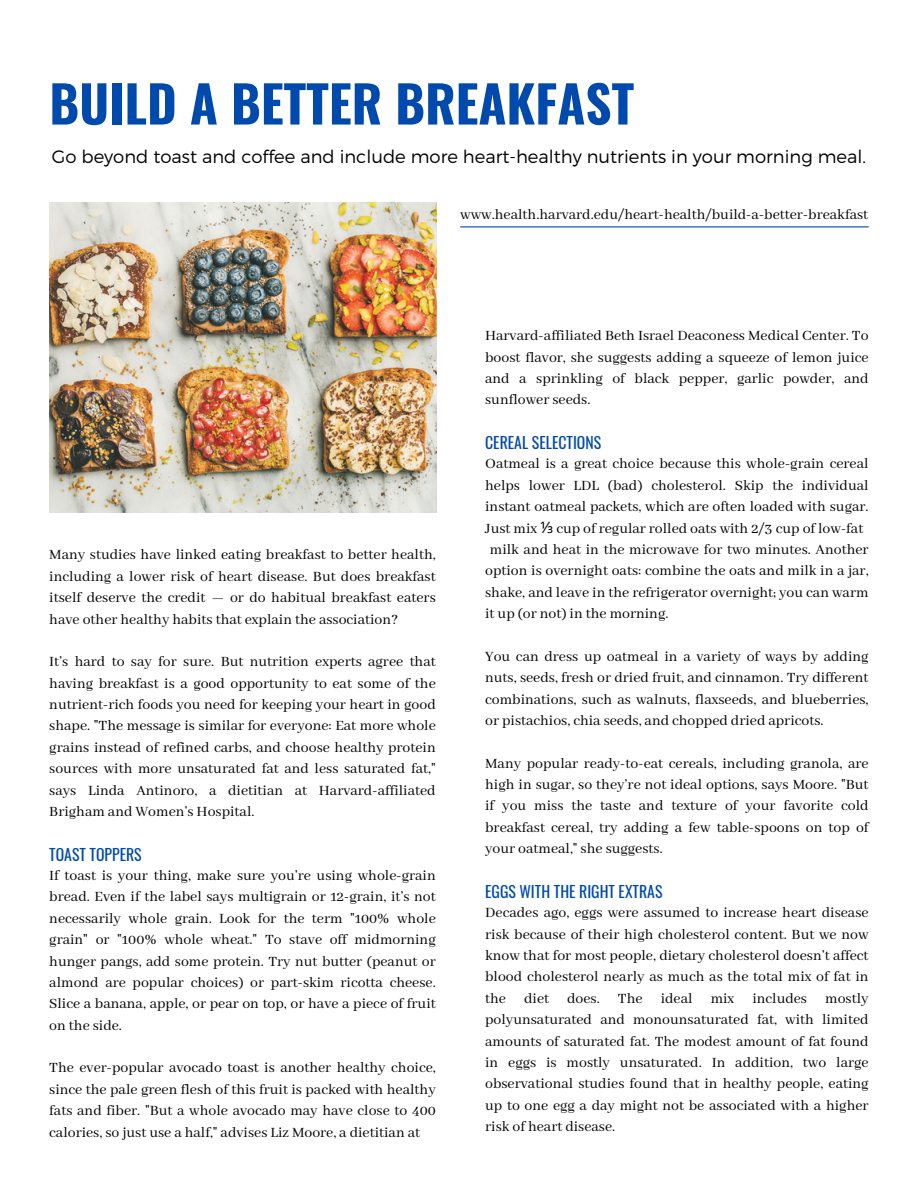
<style>
.page{position:relative;width:918px;height:1188px;background:#fff}
.page>*{position:absolute;margin:0;border:0;box-sizing:border-box;transform-origin:0 0}
.t1{font:700 50.85px "Oswald";color:#004aad}
.t2{font:300 18px "Montserrat";color:#000}
.t3{font:15.75px/21.3px "Abhaya Libre";color:#000;text-align:justify}
.t4{font:15.75px "Oswald";color:#004aad}
.s1{font-family:"Noto Sans"}
</style>
<div class="page">
<img style="left:49px;top:203px;width:387px;height:309px">
<hr style="left:460px;top:226px;width:409px;height:1px;background:#004aad">
<p class="t1" style="left:49px;top:64px;width:586px">BUILD A BETTER BREAKFAST</p>
<p class="t2" style="left:52px;top:145px;width:816px">Go beyond toast and coffee and include more heart-healthy nutrients in your morning meal.</p>
<p class="t3" style="left:460px;top:205px;width:409px">www.health.harvard.edu/heart-health/build-a-better-breakfast</p>
<p class="t3" style="left:49px;top:545px;width:388px">Many studies have linked eating breakfast to better health, including a lower risk of heart disease. But does breakfast itself deserve the credit — or do habitual breakfast eaters have other healthy habits that explain the association?</p>
<p class="t3" style="left:49px;top:652px;width:388px">It’s hard to say for sure. But nutrition experts agree that having breakfast is a good opportunity to eat some of the nutrient-rich foods you need for keeping your heart in good shape. "The message is similar for everyone: Eat more whole grains instead of refined carbs, and choose healthy protein sources with more unsaturated fat and less saturated fat," says Linda Antinoro, a dietitian at Harvard-affiliated Brigham and Women’s Hospital.</p>
<p class="t4" style="left:49px;top:842px;width:94px">TOAST TOPPERS</p>
<p class="t3" style="left:49px;top:865px;width:388px">If toast is your thing, make sure you’re using whole-grain bread. Even if the label says multigrain or 12-grain, it’s not necessarily whole grain. Look for the term "100% whole grain" or "100% whole wheat." To stave off midmorning hunger pangs, add some protein. Try nut butter (peanut or almond are popular choices) or part-skim ricotta cheese.<br>Slice a banana, apple, or pear on top, or have a piece of fruit on the side.</p>
<p class="t3" style="left:49px;top:1058px;width:388px">The ever-popular avocado toast is another healthy choice, since the pale green flesh of this fruit is packed with healthy fats and fiber. "But a whole avocado may have close to 400 calories, so just use a half," advises Liz Moore, a dietitian at</p>
<p class="t3" style="left:485px;top:326px;width:385px">Harvard-affiliated Beth Israel Deaconess Medical Center. To boost flavor, she suggests adding a squeeze of lemon juice and a sprinkling of black pepper, garlic powder, and sunflower seeds.</p>
<p class="t4" style="left:485px;top:431px;width:118px">CEREAL SELECTIONS</p>
<p class="t3" style="left:485px;top:454px;width:385px">Oatmeal is a great choice because this whole-grain cereal helps lower LDL (bad) cholesterol. Skip the individual instant oatmeal packets, which are often loaded with sugar.<br>Just mix <span class="s1">⅓</span> cup of regular rolled oats with 2/3 cup of low-fat</p>
<p class="t3" style="left:485px;top:539px;width:385px">milk and heat in the microwave for two minutes. Another option is overnight oats: combine the oats and milk in a jar, shake, and leave in the refrigerator overnight; you can warm it up (or not) in the morning.</p>
<p class="t3" style="left:485px;top:646px;width:385px">You can dress up oatmeal in a variety of ways by adding nuts, seeds, fresh or dried fruit, and cinnamon. Try different combinations, such as walnuts, flaxseeds, and blueberries, or pistachios, chia seeds, and chopped dried apricots.</p>
<p class="t3" style="left:485px;top:753px;width:385px">Many popular ready-to-eat cereals, including granola, are high in sugar, so they’re not ideal options, says Moore. "But if you miss the taste and texture of your favorite cold breakfast cereal, try adding a few table-spoons on top of your oatmeal," she suggests.</p>
<p class="t4" style="left:485px;top:879px;width:179px">EGGS WITH THE RIGHT EXTRAS</p>
<p class="t3" style="left:485px;top:903px;width:385px">Decades ago, eggs were assumed to increase heart disease risk because of their high cholesterol content. But we now know that for most people, dietary cholesterol doesn’t affect blood cholesterol nearly as much as the total mix of fat in the diet does. The ideal mix includes mostly polyunsaturated and monounsaturated fat, with limited amounts of saturated fat. The modest amount of fat found in eggs is mostly unsaturated. In addition, two large observational studies found that in healthy people, eating up to one egg a day might not be associated with a higher risk of heart disease.</p>
</div>
